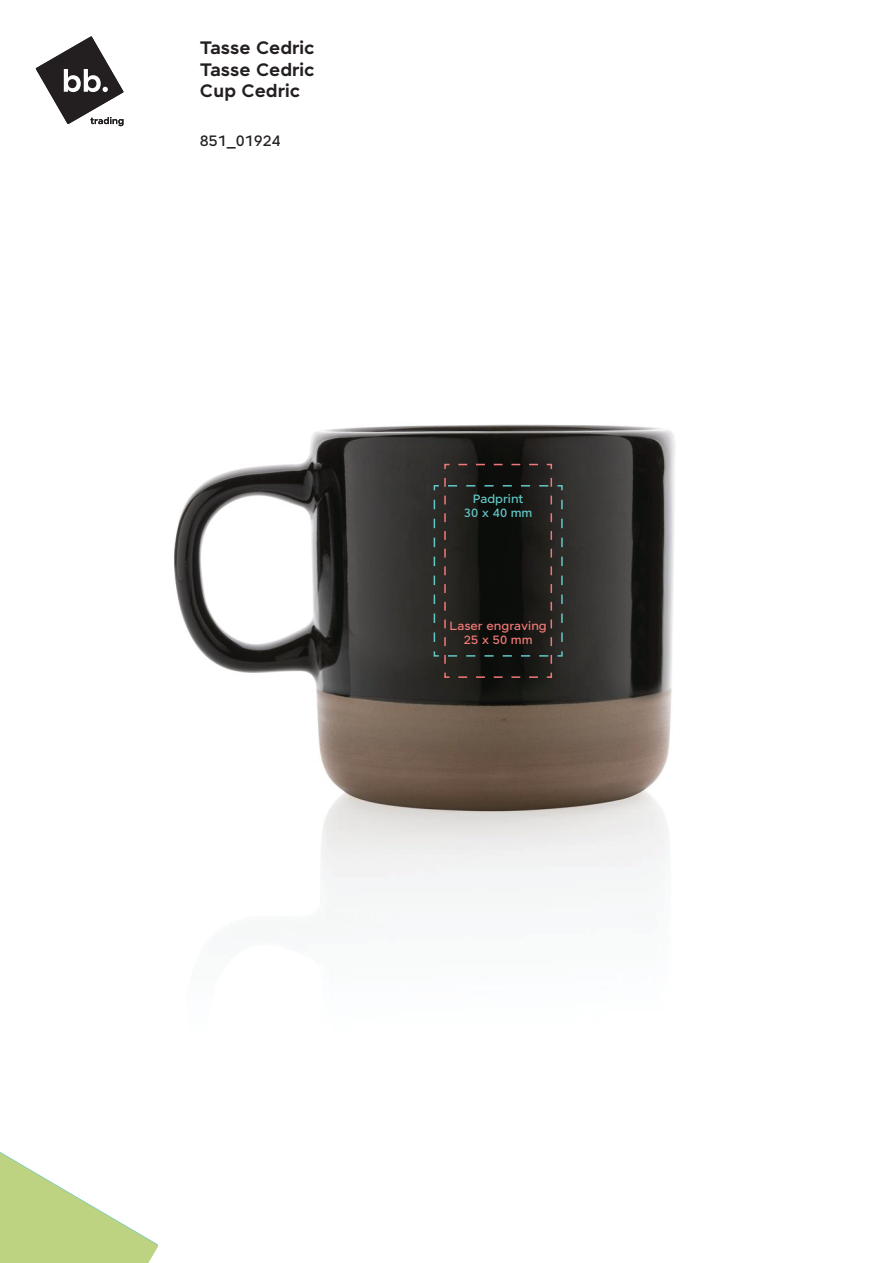
<style>
.page{position:relative;width:893px;height:1263px;background:#fff}
.page>*{position:absolute;margin:0;border:0;box-sizing:border-box;transform-origin:0 0}
.t1{font:italic 700 18px/21.6px "Jones";color:#231f20;text-align:justify}
.t2{font:italic 500 15px "Jones";color:#231f20}
.t3{font:italic 500 12px/14.4px "Jones";color:#f27977;text-align:center}
.t4{font:italic 500 12px/14.4px "Jones";color:#63c7c6;text-align:center}
</style>
<div class="page">
<svg style="left:0;top:1152px;width:158px;height:111px"></svg>
<svg style="left:36px;top:36px;width:88px;height:90px"></svg>
<img style="left:174px;top:424px;width:501px;height:491px">
<svg style="left:433px;top:463px;width:130px;height:216px;background:#201f1c"></svg>
<p class="t1" style="left:200px;top:37px;width:116px">Tasse Cedric Tasse Cedric Cup Cedric</p>
<p class="t2" style="left:200px;top:129px;width:82px">851_01924</p>
<p class="t4" style="left:464px;top:491px;width:70px">Padprint<br>30 x 40 mm</p>
<p class="t3" style="left:449px;top:618px;width:99px">Laser engraving<br>25 x 50 mm</p>
</div>
